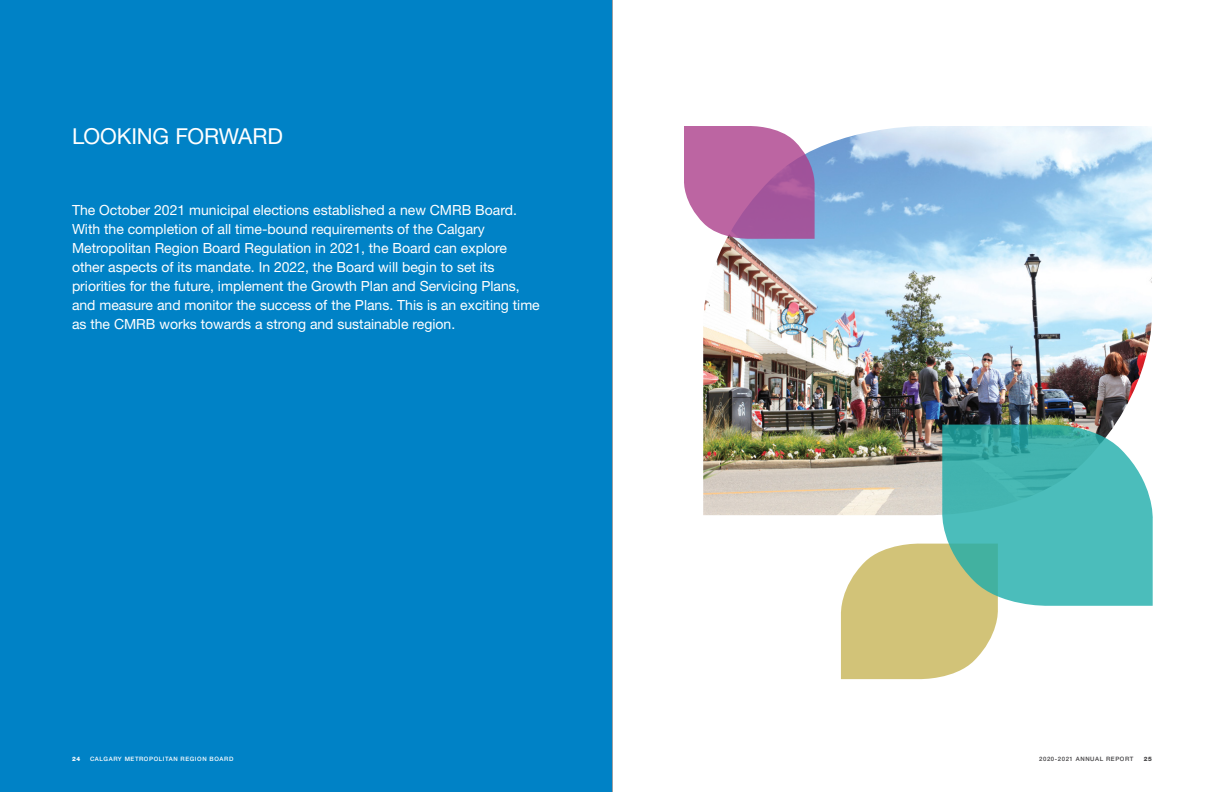
<style>
.page{position:relative;width:1224px;height:792px;background:#fff}
.page>*{position:absolute;margin:0;border:0;box-sizing:border-box;transform-origin:0 0}
.t1{font:22px "Helvetica Neue LT 55 Rm";letter-spacing:-.005em;color:#fff}
.t2{font:14px/19px "Helvetica Neue LT 55 Rm";color:#fff}
.t3{font:6px "Helvetica Neue LT 65 Md";letter-spacing:.1em;color:#fff}
.t4{font:6px "Helvetica Neue LT 65 Md";letter-spacing:.1em;color:#414042}
.t5{font:6px "Helvetica Neue LT 85 Hv";color:#414042}
.t6{font:6px "Helvetica Neue LT 85 Hv";color:#fff}
</style>
<div class="page">
<hr style="left:612px;top:0;width:1px;height:792px;background:#414042">
<div style="left:0;top:0;width:612px;height:792px;background:#0082c6"></div>
<img style="left:703px;top:126px;width:449px;height:390px">
<svg style="left:684px;top:126px;width:132px;height:113px;background:#ba70a9"></svg>
<svg style="left:841px;top:543px;width:157px;height:137px;background:#d8cb8b"></svg>
<svg style="left:941px;top:424px;width:212px;height:183px;background:#58bbb4"></svg>
<h1 class="t1" style="left:72px;top:122px;width:213px">LOOKING FORWARD</h1>
<p class="t2" style="left:72px;top:200px;width:469px">The October 2021 municipal elections established a new CMRB Board.<br>With the completion of all time-bound requirements of the Calgary Metropolitan Region Board Regulation in 2021, the Board can explore other aspects of its mandate. In 2022, the Board will begin to set its priorities for the future, implement the Growth Plan and Servicing Plans, and measure and monitor the success of the Plans. This is an exciting time as the CMRB works towards a strong and sustainable region.</p>
<p class="t6" style="left:72px;top:755px;width:10px">24</p>
<p class="t3" style="left:90px;top:755px;width:145px">CALGARY METROPOLITAN REGION BOARD</p>
<p class="t4" style="left:1039px;top:755px;width:96px">2020-2021 ANNUAL REPORT</p>
<p class="t5" style="left:1144px;top:755px;width:10px">25</p>
</div>
